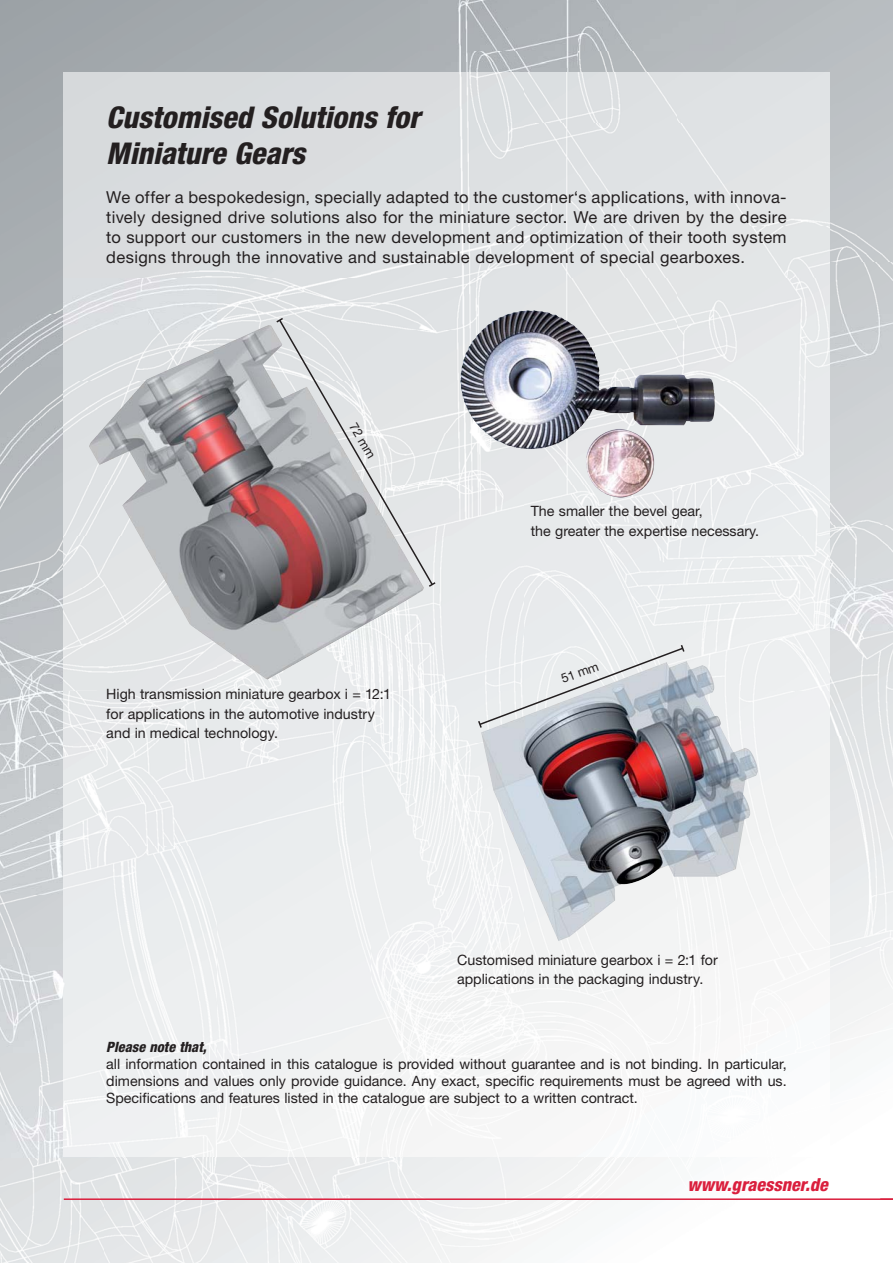
<style>
.page{position:relative;width:893px;height:1263px;background:#fff}
.page>*{position:absolute;margin:0;border:0;box-sizing:border-box;transform-origin:0 0}
.t1{font:italic 800 condensed 30px/36px "Helvetica Neue LT Pro";color:#231f20}
.t2{font:italic 800 condensed 18px "Helvetica Neue LT Pro";color:#da1f3d}
.t3{font:16.5px/19.8px "Helvetica Neue LT Pro";letter-spacing:.02em;color:#231f20;text-align:justify}
.t4{font:14.25px/19.5px "Helvetica Neue LT Pro";color:#231f20}
.t5{font:italic 800 condensed 14.25px "Helvetica Neue LT Pro";color:#231f20}
.t6{font:12.75px "Helvetica Neue";color:#231f20}
</style>
<div class="page">
<img style="left:0;top:0;width:893px;height:51px">
<div style="left:735px;top:51px;width:158px;height:53px;background:#bbbfc2"></div>
<img style="left:104px;top:51px;width:631px;height:21px">
<div style="left:0;top:51px;width:104px;height:53px;background:#a1a6aa"></div>
<img style="left:829px;top:104px;width:64px;height:938px">
<img style="left:0;top:104px;width:64px;height:1002px">
<img style="left:104px;top:1157px;width:535px;height:2px">
<img style="left:0;top:1106px;width:104px;height:53px">
<img style="left:0;top:1159px;width:635px;height:104px">
<img style="left:64px;top:72px;width:765px;height:1085px">
<hr style="left:64px;top:1198px;width:829px;height:2px;background:#da1f3d">
<img style="left:574px;top:325px;width:141px;height:100px">
<img style="left:266px;top:370px;width:9px;height:28px">
<svg style="left:275px;top:316px;width:162px;height:272px;background:#c6c1c4"></svg>
<img style="left:687px;top:661px;width:27px;height:44px">
<svg style="left:477px;top:643px;width:209px;height:86px;background:#ccd1d6"></svg>
<h1 class="t1" style="left:106px;top:102px;width:315px">Customised Solutions for<br>Miniature Gears</h1>
<p class="t3" style="left:106px;top:189px;width:682px">We offer a bespokedesign, specially adapted to the customer‘s applications, with innova&shy;tively designed drive solutions also for the miniature sector. We are driven by the desire to support our customers in the new development and optimization of their tooth system designs through the innovative and sustainable development of special gearboxes.</p>
<p class="t6" style="left:357px;top:421px;width:41px;rotate:60deg">72 mm</p>
<p class="t4" style="left:106px;top:686px;width:286px">High transmission miniature gearbox i = 12:1 for applications in the automotive industry and in medical technology.</p>
<p class="t4" style="left:531px;top:503px;width:230px">The smaller the bevel gear,<br>the greater the expertise necessary.</p>
<p class="t6" style="left:560px;top:675px;width:41px;rotate:-21deg">51 mm</p>
<p class="t4" style="left:457px;top:952px;width:262px">Customised miniature gearbox i = 2:1 for applications in the packaging industry.</p>
<p class="t5" style="left:106px;top:1042px;width:102px">Please note that,</p>
<p class="t4" style="left:106px;top:1057px;width:682px;line-height:17.1px;text-align:justify">all information contained in this catalogue is provided without guarantee and is not binding. In particular, dimensions and values only provide guidance. Any exact, specific requirements must be agreed with us.<br>Specifications and features listed in the catalogue are subject to a written contract.</p>
<p class="t2" style="left:688px;top:1178px;width:142px">www.graessner.de</p>
</div>
